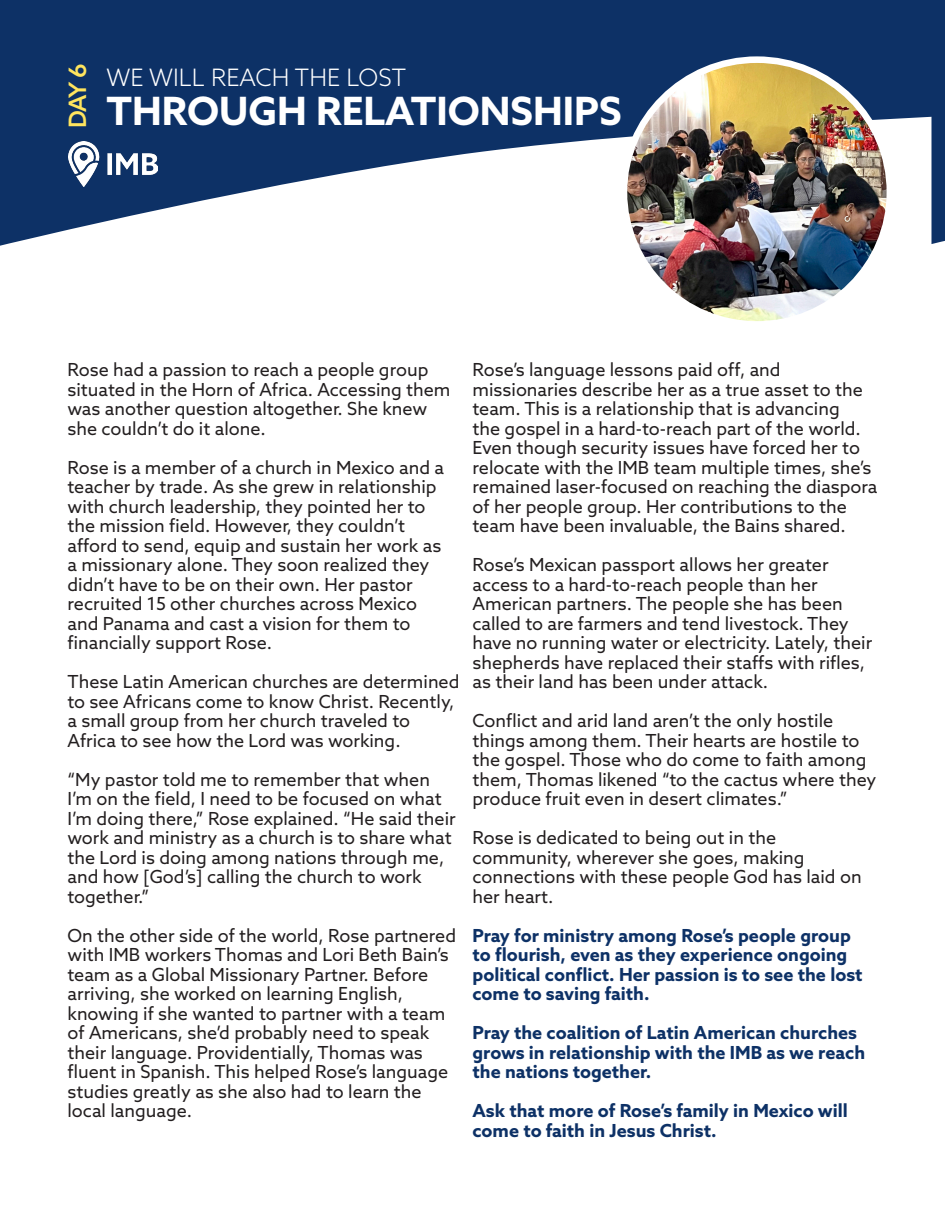
<style>
.page{position:relative;width:945px;height:1215px;background:#fff}
.page>*{position:absolute;margin:0;border:0;box-sizing:border-box;transform-origin:0 0}
.t1{font:700 39px "Azo Sans";color:#fff}
.t2{font:300 24px "Azo Sans";color:#fff}
.t3{font:500 24px "Azo Sans";color:#ffe55e}
.t4{font:18px/19.5px "Azo Sans";color:#231f20}
.t5{font:700 18px/19.5px "Azo Sans";color:#0d3166}
</style>
<div class="page">
<svg style="left:0;top:0;width:932px;height:246px;fill:#0d3166"></svg>
<div style="left:932px;top:0;width:13px;height:244px;background:#0d3166"></div>
<img style="left:68px;top:141px;width:90px;height:46px">
<img style="left:624px;top:60px;width:266px;height:260px">
<div style="left:621px;top:56px;width:272px;height:272px;border:7px solid #fff;border-radius:50%"></div>
<p class="t3" style="left:62px;top:128px;width:67px;rotate:-90deg">DAY 6</p>
<p class="t2" style="left:106px;top:62px;width:301px">WE WILL REACH THE LOST</p>
<p class="t1" style="left:106px;top:85px;width:517px">THROUGH RELATIONSHIPS</p>
<p class="t4" style="left:68px;top:360px;width:385px">Rose had a passion to reach a people group situated in the Horn of Africa. Accessing them was another question altogether. She knew she couldn’t do it alone.</p>
<p class="t4" style="left:68px;top:457px;width:378px">Rose is a member of a church in Mexico and a teacher by trade. As she grew in relationship with church leadership, they pointed her to the mission field. However, they couldn’t afford to send, equip and sustain her work as a missionary alone. They soon realized they didn’t have to be on their own. Her pastor recruited 15 other churches across Mexico and Panama and cast a vision for them to financially support Rose.</p>
<p class="t4" style="left:68px;top:672px;width:394px">These Latin American churches are determined to see Africans come to know Christ. Recently, a small group from her church traveled to Africa to see how the Lord was working.</p>
<p class="t4" style="left:68px;top:769px;width:390px">“My pastor told me to remember that when I’m on the field, I need to be focused on what I’m doing there,” Rose explained. “He said their work and ministry as a church is to share what the Lord is doing among nations through me, and how [God’s] calling the church to work together.”</p>
<p class="t4" style="left:68px;top:925px;width:390px">On the other side of the world, Rose partnered with IMB workers Thomas and Lori Beth Bain’s team as a Global Missionary Partner. Before arriving, she worked on learning English, knowing if she wanted to partner with a team of Americans, she’d probably need to speak their language. Providentially, Thomas was fluent in Spanish. This helped Rose’s language studies greatly as she also had to learn the local language.</p>
<p class="t4" style="left:472px;top:360px;width:406px">Rose’s language lessons paid off, and missionaries describe her as a true asset to the team. This is a relationship that is advancing<br>the gospel in a hard-to-reach part of the world.<br>Even though security issues have forced her to relocate with the IMB team multiple times, she’s remained laser-focused on reaching the diaspora of her people group. Her contributions to the team have been invaluable, the Bains shared.</p>
<p class="t4" style="left:472px;top:555px;width:401px">Rose’s Mexican passport allows her greater access to a hard-to-reach people than her American partners. The people she has been called to are farmers and tend livestock. They have no running water or electricity. Lately, their shepherds have replaced their staffs with rifles, as their land has been under attack.</p>
<p class="t4" style="left:472px;top:711px;width:405px">Conflict and arid land aren’t the only hostile things among them. Their hearts are hostile to the gospel. Those who do come to faith among them, Thomas likened “to the cactus where they produce fruit even in desert climates.”</p>
<p class="t4" style="left:472px;top:828px;width:391px">Rose is dedicated to being out in the community, wherever she goes, making connections with these people God has laid on her heart.</p>
<p class="t5" style="left:472px;top:925px;width:392px">Pray for ministry among Rose’s people group to flourish, even as they experience ongoing political conflict. Her passion is to see the lost come to saving faith.</p>
<p class="t5" style="left:472px;top:1023px;width:394px">Pray the coalition of Latin American churches grows in relationship with the IMB as we reach the nations together.</p>
<p class="t5" style="left:472px;top:1101px;width:377px">Ask that more of Rose’s family in Mexico will come to faith in Jesus Christ.</p>
</div>
